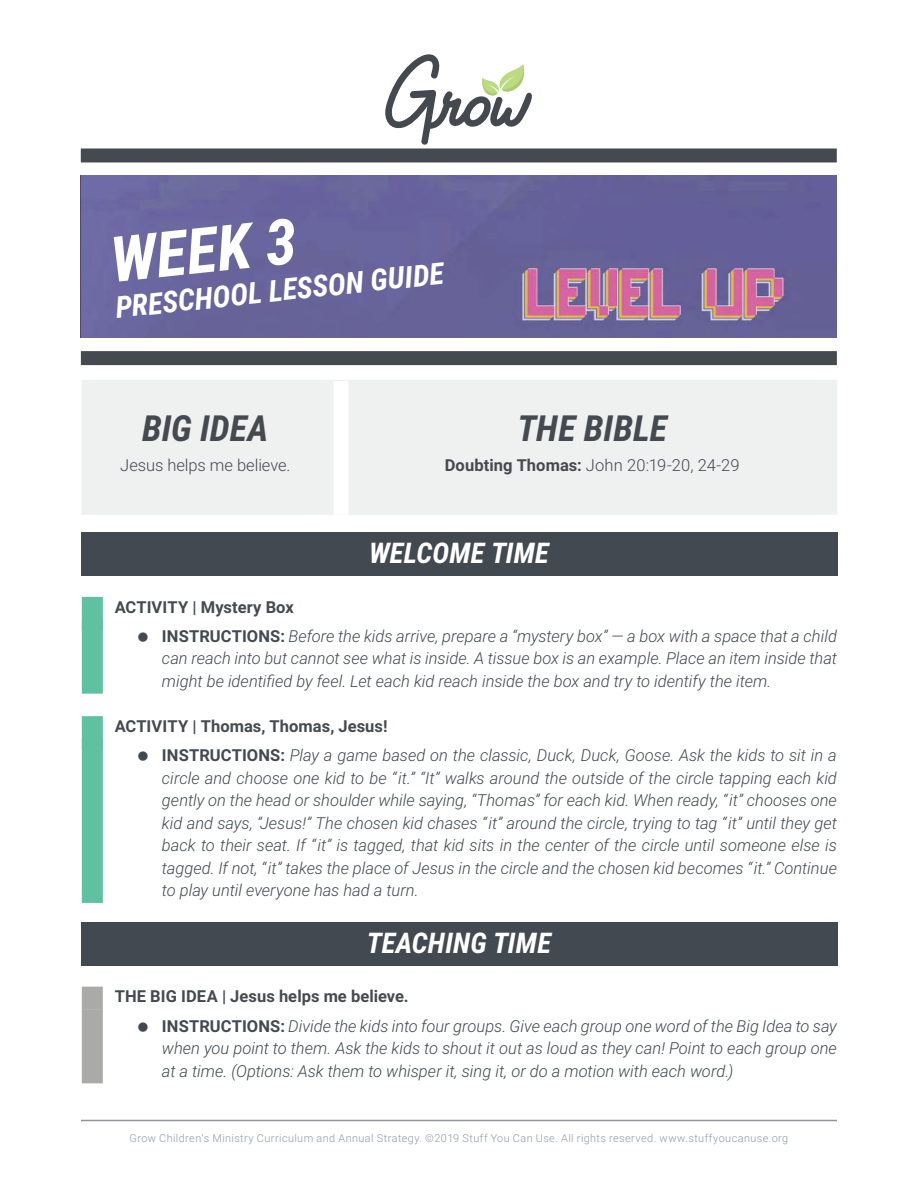
<style>
.page{position:relative;width:918px;height:1188px;background:#fff}
.page>*{position:absolute;margin:0;border:0;box-sizing:border-box;transform-origin:0 0}
.t1{font:italic 700 63px "Roboto Condensed";color:#fff}
.t2{font:italic 700 36px "Roboto Condensed";color:#454a50}
.t3{font:italic 700 30px "Roboto Condensed";color:#fff}
.t4{font:italic 700 28.5px "Roboto Condensed";letter-spacing:.005em;color:#fff}
.t5{font:italic 300 16.5px/22.5px "Roboto";color:#424950}
.t6{font:300 16.5px "Roboto";color:#424950}
.t7{font:300 10.8px "Roboto";letter-spacing:.04em;color:#8e99a5}
.s1{font-weight:700;color:#454a50}
.s2{font-weight:700;font-style:normal;color:#454a50}
.s3{font-weight:700;font-style:normal}
</style>
<div class="page">
<div style="left:81px;top:148px;width:756px;height:14px;background:#454a50"></div>
<svg style="left:385px;top:54px;width:147px;height:91px"></svg>
<img style="left:81px;top:176px;width:756px;height:162px">
<div style="left:81px;top:351px;width:756px;height:14px;background:#454a50"></div>
<hr style="left:81px;top:1120px;width:756px;height:1px;background:#8c949d">
<div style="left:81px;top:380px;width:756px;height:135px;background:#eff0f0"></div>
<div style="left:333px;top:381px;width:15px;height:134px;background:#fff"></div>
<div style="left:81px;top:532px;width:756px;height:44px;background:#424950"></div>
<div style="left:82px;top:597px;width:21px;height:33px;background:#5fc19f"></div>
<div style="left:82px;top:619px;width:21px;height:75px;background:#5fc19f"></div>
<div style="left:82px;top:716px;width:21px;height:34px;background:#5fc19f"></div>
<div style="left:82px;top:739px;width:21px;height:164px;background:#5fc19f"></div>
<div style="left:81px;top:922px;width:756px;height:44px;background:#424950"></div>
<div style="left:82px;top:987px;width:21px;height:22px;background:#aaaaa9"></div>
<div style="left:82px;top:1009px;width:21px;height:74px;background:#aaaaa9"></div>
<h1 class="t1" style="left:107px;top:224px;width:188px;rotate:-6deg">WEEK 3</h1>
<h3 class="t3" style="left:114px;top:290px;width:332px;rotate:-6deg">PRESCHOOL LESSON GUIDE</h3>
<h2 class="t2" style="left:142px;top:408px;width:128px">BIG IDEA</h2>
<p class="t6" style="left:120px;top:458px;width:172px">Jesus helps me believe.</p>
<h2 class="t2" style="left:518px;top:408px;width:151px">THE BIBLE</h2>
<p class="t6" style="left:445px;top:458px;width:296px"><span class="s1">Doubting Thomas:</span> John 20:19-20, 24-29</p>
<h3 class="t4" style="left:369px;top:537px;width:181px">WELCOME TIME</h3>
<p class="t5" style="left:162px;top:593px;width:676px;line-height:29.2px;text-indent:-47px"><span class="s2">ACTIVITY | Mystery Box<br></span><span class="s3">INSTRUCTIONS:</span> Before the kids arrive, prepare a “mystery box” — a box with a space that a child</p>
<p class="t5" style="left:162px;top:648px;width:676px">can reach into but cannot see what is inside. A tissue box is an example. Place an item inside that might be identified by feel. Let each kid reach inside the box and try to identify the item.</p>
<p class="t5" style="left:162px;top:713px;width:676px;line-height:29.2px;text-indent:-47px"><span class="s2">ACTIVITY | Thomas, Thomas, Jesus!<br></span><span class="s3">INSTRUCTIONS:</span> Play a game based on the classic, Duck, Duck, Goose. Ask the kids to sit in a</p>
<p class="t5" style="left:162px;top:768px;width:677px;text-align:justify">circle and choose one kid to be “it.” “It” walks around the outside of the circle tapping each kid gently on the head or shoulder while saying, “Thomas” for each kid. When ready, “it” chooses one kid and says, “Jesus!” The chosen kid chases “it” around the circle, trying to tag “it” until they get back to their seat. If “it” is tagged, that kid sits in the center of the circle until someone else is tagged. If not, “it” takes the place of Jesus in the circle and the chosen kid becomes “it.” Continue to play until everyone has had a turn.</p>
<h3 class="t4" style="left:367px;top:926px;width:186px">TEACHING TIME</h3>
<p class="t5" style="left:162px;top:983px;width:677px;line-height:29.2px;text-indent:-47px"><span class="s2">THE BIG IDEA | Jesus helps me believe.<br></span><span class="s3">INSTRUCTIONS:</span> Divide the kids into four groups. Give each group one word of the Big Idea to say</p>
<p class="t5" style="left:162px;top:1038px;width:677px">when you point to them. Ask the kids to shout it out as loud as they can! Point to each group one at a time. (Options: Ask them to whisper it, sing it, or do a motion with each word.)</p>
<p class="t7" style="left:130px;top:1134px;width:660px">Grow Children's Ministry Curriculum and Annual Strategy. ©2019 Stuff You Can Use. All rights reserved. www.stuffyoucanuse.org</p>
</div>
